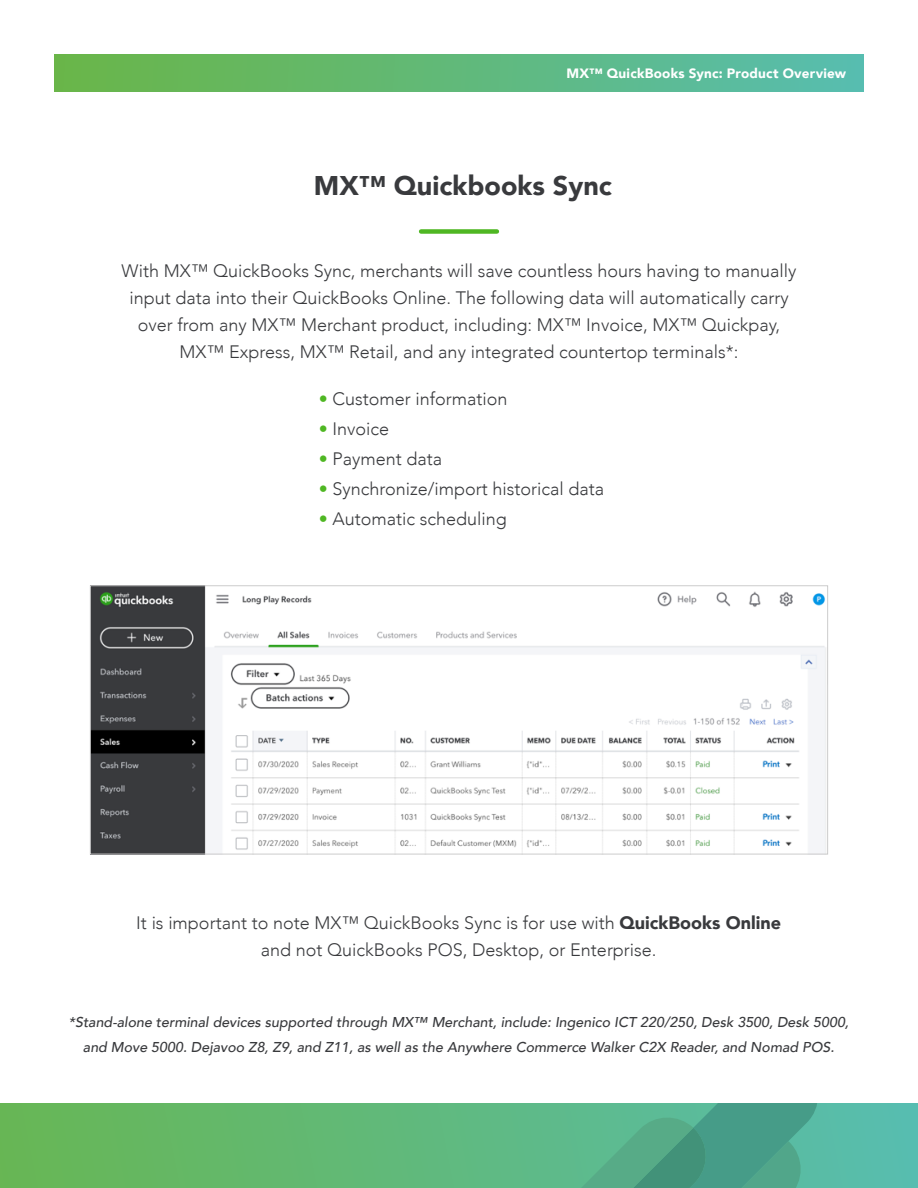
<style>
.page{position:relative;width:918px;height:1188px;background:#fff}
.page>*{position:absolute;margin:0;border:0;box-sizing:border-box;transform-origin:0 0}
.t1{font:900 27px "Avenir";color:#393a3d}
.t2{font:300 18px/27px "Avenir";color:#393a3d;text-align:center}
.t3{font:italic 500 14.25px/25.5px "Avenir";color:#393a3d;text-align:center}
.t4{font:900 13.5px "Avenir";letter-spacing:.015em;color:#fff}
.s1{color:#4fb723}
.s2{font-weight:900}
</style>
<div class="page">
<div style="left:54px;top:54px;width:810px;height:37px;background:linear-gradient(to right,#6ab547,#57bdaf)"></div>
<svg style="left:0;top:1103px;width:918px;height:85px;background:#61b874"></svg>
<svg style="left:277px;top:1103px;width:541px;height:85px;background:#58b183"></svg>
<div style="left:421px;top:229px;width:76px;height:5px;background:#4fb723"></div>
<img style="left:92px;top:587px;width:734px;height:265px">
<div style="left:90px;top:585px;width:738px;height:269px;border:1px solid #ccc"></div>
<p class="t4" style="left:566px;top:62px;width:281px">MX™ QuickBooks Sync: Product Overview</p>
<h1 class="t1" style="left:314px;top:163px;width:299px">MX™ Quickbooks Sync</h1>
<p class="t2" style="left:121px;top:258px;width:677px">With MX™ QuickBooks Sync, merchants will save countless hours having to manually input data into their QuickBooks Online. The following data will automatically carry over from any MX™ Merchant product, including: MX™ Invoice, MX™ Quickpay, MX™ Express, MX™ Retail, and any integrated countertop terminals*:</p>
<p class="t2" style="left:319px;top:385px;width:190px"><span class="s1">•</span> Customer information</p>
<p class="t2" style="left:319px;top:415px;width:72px"><span class="s1">•</span> Invoice</p>
<p class="t2" style="left:319px;top:445px;width:125px"><span class="s1">•</span> Payment data</p>
<p class="t2" style="left:319px;top:475px;width:287px"><span class="s1">•</span> Synchronize/import historical data</p>
<p class="t2" style="left:319px;top:505px;width:190px"><span class="s1">•</span> Automatic scheduling</p>
<p class="t2" style="left:136px;top:910px;width:646px">It is important to note MX™ QuickBooks Sync is for use with <span class="s2">QuickBooks Online </span>and not QuickBooks POS, Desktop, or Enterprise.</p>
<p class="t3" style="left:69px;top:1009px;width:782px">*Stand-alone terminal devices supported through MX™ Merchant, include: Ingenico ICT 220/250, Desk 3500, Desk 5000, and Move 5000. Dejavoo Z8, Z9, and Z11, as well as the Anywhere Commerce Walker C2X Reader, and Nomad POS.</p>
</div>
